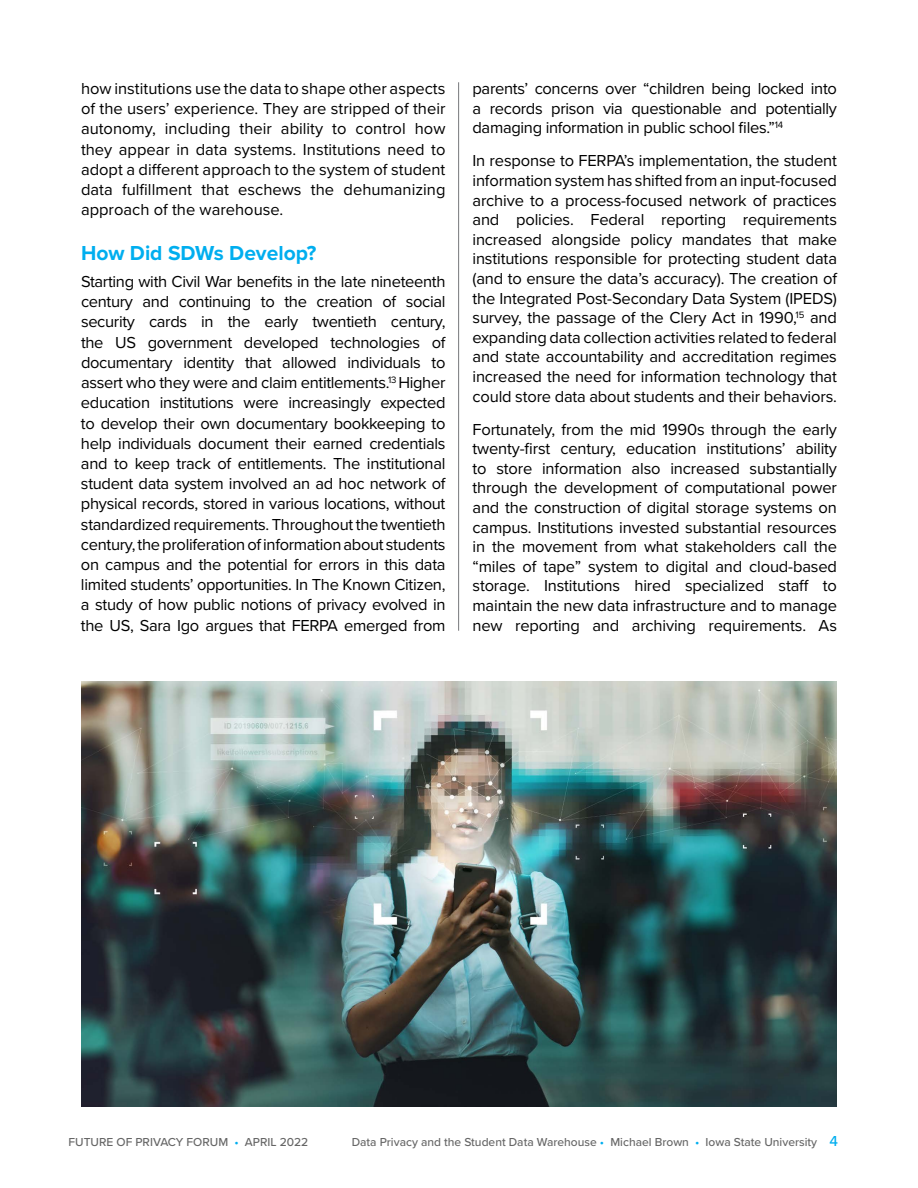
<style>
.page{position:relative;width:918px;height:1188px;background:#fff}
.page>*{position:absolute;margin:0;border:0;box-sizing:border-box;transform-origin:0 0}
.t1{font:700 21px "Proxima Nova";color:#00aeef}
.t2{font:16.5px/19.6px "Proxima Nova";letter-spacing:-.01em;color:#000;text-align:justify}
.t3{font:500 12px "Proxima Nova";color:#666}
.s1{color:#00aeef}
.s2{font-size:15px;color:#00aeef}
</style>
<div class="page">
<hr style="left:458px;top:82px;width:1px;height:549px;background:#77787b">
<img style="left:81px;top:682px;width:756px;height:425px">
<p class="t2" style="left:81px;top:78px;width:366px;line-height:20.2px">how institutions use the data to shape other aspects of the users’ experience. They are stripped of their autonomy, including their ability to control how they appear in data systems. Institutions need to adopt a different approach to the system of student data fulfillment that eschews the dehumanizing approach of the warehouse.</p>
<p class="t1" style="left:81px;top:238px;width:237px">How Did SDWs Develop?</p>
<p class="t2" style="left:81px;top:271px;width:366px;line-height:20.2px">Starting with Civil War benefits in the late nineteenth century and continuing to the creation of social security cards in the early twentieth century, the US government developed technologies of documentary identity that allowed individuals to assert who they were and claim entitlements.<sup>13</sup> Higher education institutions were increasingly expected to develop their own documentary bookkeeping to help individuals document their earned credentials and to keep track of entitlements. The institutional student data system involved an ad hoc network of physical records, stored in various locations, without standardized requirements. Throughout the twentieth century, the proliferation of information about students on campus and the potential for errors in this data limited students’ opportunities. In The Known Citizen, a study of how public notions of privacy evolved in the US, Sara Igo argues that FERPA emerged from</p>
<p class="t2" style="left:472px;top:78px;width:366px">parents’ concerns over “children being locked into a records prison via questionable and potentially damaging information in public school files.”<sup>14</sup></p>
<p class="t2" style="left:472px;top:150px;width:366px">In response to FERPA’s implementation, the student information system has shifted from an input-focused archive to a process-focused network of practices and policies. Federal reporting requirements increased alongside policy mandates that make institutions responsible for protecting student data (and to ensure the data’s accuracy). The creation of the Integrated Post-Secondary Data System (IPEDS) survey, the passage of the Clery Act in 1990,<sup>15</sup> and expanding data collection activities related to federal and state accountability and accreditation regimes increased the need for information technology that could store data about students and their behaviors.</p>
<p class="t2" style="left:472px;top:419px;width:366px">Fortunately, from the mid 1990s through the early twenty-first century, education institutions’ ability to store information also increased substantially through the development of computational power and the construction of digital storage systems on campus. Institutions invested substantial resources in the movement from what stakeholders call the “miles of tape” system to digital and cloud-based storage. Institutions hired specialized staff to maintain the new data infrastructure and to manage new reporting and archiving requirements. As</p>
<p class="t3" style="left:69px;top:1133px;width:241px">FUTURE OF PRIVACY FORUM <span class="s1">•</span> APRIL 2022</p>
<p class="t3" style="left:352px;top:1133px;width:488px">Data Privacy and the Student Data Warehouse <span class="s1">•</span> Michael Brown <span class="s1">•</span> Iowa State University <span class="s2">4</span></p>
</div>
